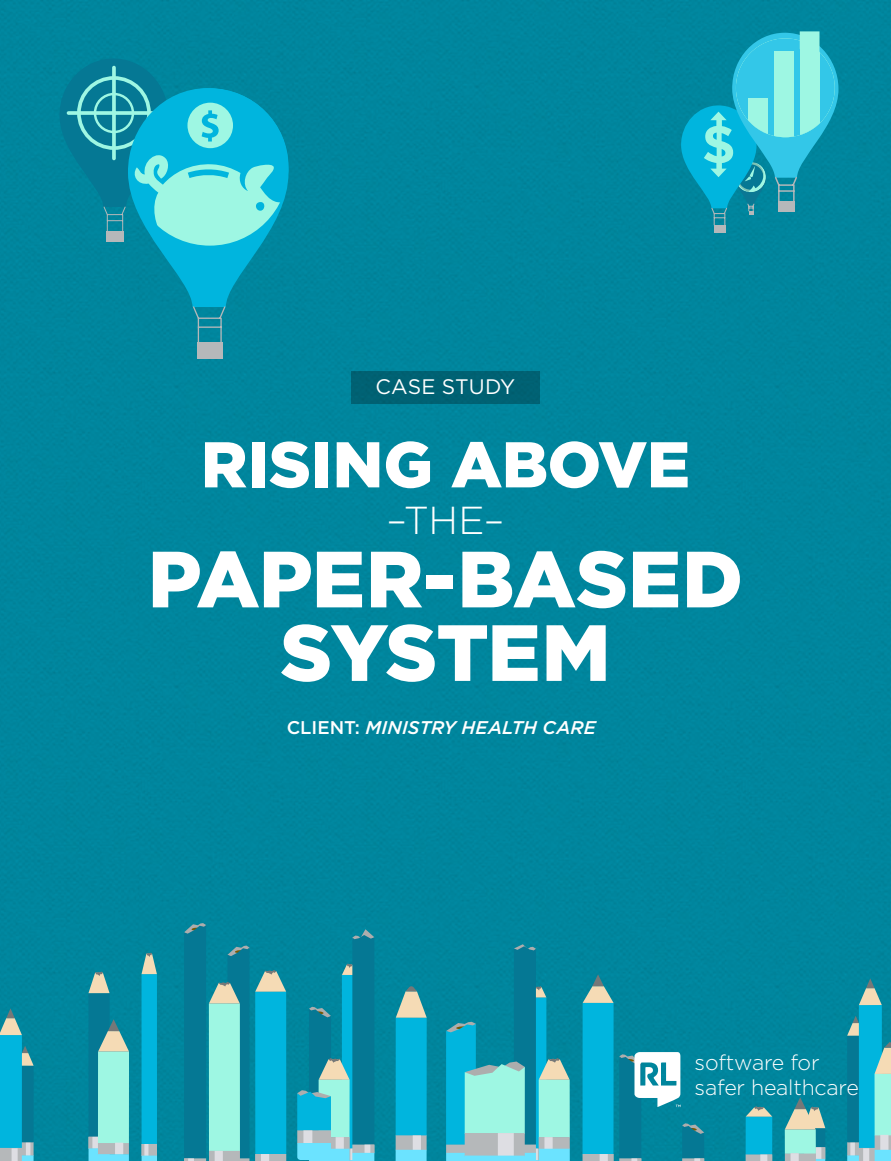
<style>
.page{position:relative;width:891px;height:1161px;background:#00859d}
.page>*{position:absolute;margin:0;border:0;box-sizing:border-box;transform-origin:0 0}
.t1{font:900 79.5px/73.5px "Gotham";letter-spacing:-.005em;color:#fff;text-align:center}
.t2{font:900 64.5px "Gotham";color:#fff}
.t3{font:300 39px "Gotham";color:#fff}
.t4{font:300 21.3px/24.3px "Gotham";letter-spacing:-.01em;color:#fff}
.t5{font:21px "Gotham";color:#fff}
.t6{font:italic 500 18.3px "Gotham";letter-spacing:.005em;color:#fff}
.s1{font-style:normal}
</style>
<div class="page">
<div style="left:714px;top:225px;width:11px;height:7px;background:#b5b8ba"></div>
<svg style="left:681px;top:31px;width:158px;height:195px;background:#29aec2"></svg>
<div style="left:197px;top:342px;width:25px;height:16px;background:#b5b8ba"></div>
<svg style="left:59px;top:59px;width:230px;height:285px;background:#1ca2b7"></svg>
<svg style="left:142px;top:952px;width:15px;height:209px;background:#1db7d7"></svg>
<svg style="left:184px;top:923px;width:102px;height:238px;background:#2ca4b5"></svg>
<svg style="left:88px;top:971px;width:41px;height:190px;background:#62babc"></svg>
<div style="left:396px;top:1135px;width:31px;height:15px;background:#b5b8ba"></div>
<svg style="left:396px;top:986px;width:31px;height:149px;background:#1eb4d2"></svg>
<div style="left:413px;top:1135px;width:8px;height:15px;background:#dedee3"></div>
<svg style="left:396px;top:1150px;width:31px;height:11px"></svg>
<div style="left:16px;top:1142px;width:18px;height:14px;background:#b5b8ba"></div>
<hr style="left:26px;top:1143px;width:4px;height:13px;background:#dedee3">
<svg style="left:22px;top:1155px;width:12px;height:6px"></svg>
<div style="left:0;top:1147px;width:22px;height:14px;background:#b5b8ba"></div>
<svg style="left:0;top:1008px;width:34px;height:140px;background:#18a2be"></svg>
<div style="left:12px;top:1148px;width:6px;height:13px;background:#dedee3"></div>
<svg style="left:297px;top:929px;width:77px;height:232px;background:#259aaf"></svg>
<svg style="left:746px;top:1106px;width:26px;height:55px"></svg>
<svg style="left:785px;top:1097px;width:40px;height:64px;background:#87c2ba"></svg>
<div style="left:791px;top:1153px;width:8px;height:8px;background:#dedee3"></div>
<svg style="left:446px;top:944px;width:124px;height:217px;background:#3aabba"></svg>
<svg style="left:847px;top:978px;width:44px;height:183px;background:#3bafc2"></svg>
<div style="left:351px;top:371px;width:189px;height:33px;background:#006173"></div>
<svg style="left:583px;top:974px;width:121px;height:187px;background:#1c99b1"></svg>
<p class="t5" style="left:376px;top:373px;width:141px">CASE STUDY</p>
<h2 class="t2" style="left:201px;top:420px;width:491px">RISING ABOVE</h2>
<h3 class="t3" style="left:387px;top:495px;width:119px">–THE–</h3>
<h1 class="t1" style="left:148px;top:542px;width:597px">PAPER-BASED<br>SYSTEM</h1>
<p class="t6" style="left:287px;top:715px;width:311px"><span class="s1">CLIENT:</span> MINISTRY HEALTH CARE</p>
<p class="t4" style="left:695px;top:1050px;width:166px">software for safer healthcare</p>
</div>
